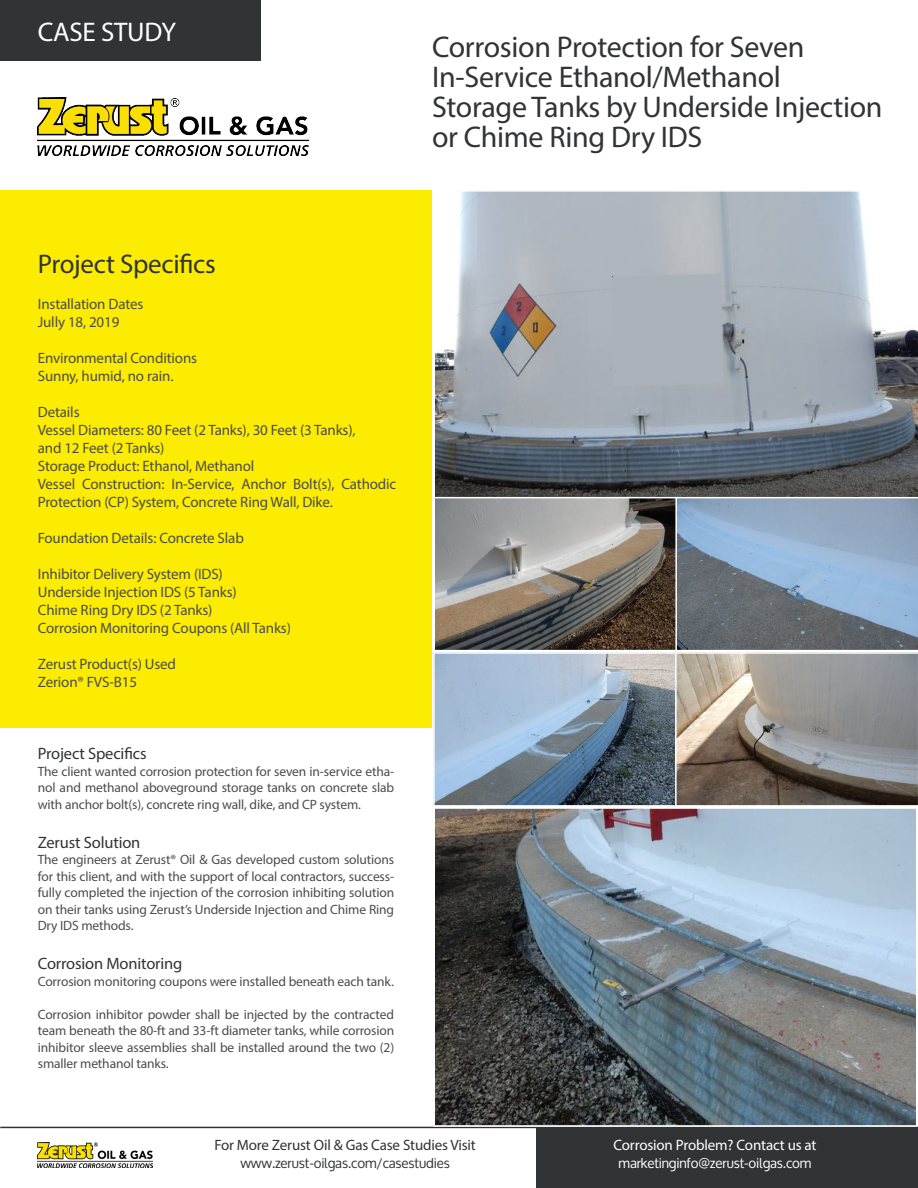
<style>
.page{position:relative;width:918px;height:1188px;background:#fff}
.page>*{position:absolute;margin:0;border:0;box-sizing:border-box;transform-origin:0 0}
.t1{font:30px "Myriad Pro";letter-spacing:-.01em;color:#323335}
.t2{font:27px "Myriad Pro";letter-spacing:-.01em;color:#323335}
.t3{font:27px "Myriad Pro";letter-spacing:-.01em;color:#fff}
.t4{font:16.5px "Myriad Pro";letter-spacing:-.01em;color:#323335}
.t5{font:15px/18px "Myriad Pro";letter-spacing:-.01em;color:#4b4c4d}
.t6{font:15px "Myriad Pro";letter-spacing:-.01em;color:#323335}
.t7{font:15px "Myriad Pro";letter-spacing:-.01em;color:#fff}
.t8{font:13.5px/16.5px "Myriad Pro";letter-spacing:-.01em;color:#4b4c4d;text-align:justify}
.t9{font:13.5px "Oxygen";letter-spacing:-.01em;color:#323335}
.t10{font:13.5px "Oxygen";letter-spacing:-.01em;color:#fff}
</style>
<div class="page">
<div style="left:0;top:190px;width:432px;height:538px;background:#fcec01"></div>
<div style="left:537px;top:1128px;width:381px;height:60px;background:#323335"></div>
<div style="left:0;top:0;width:260px;height:60px;background:#323335"></div>
<hr style="left:0;top:1127px;width:918px;height:1px;background:#323335">
<img style="left:437px;top:810px;width:477px;height:314px">
<div style="left:434px;top:807px;width:483px;height:320px;border:2px solid #fff"></div>
<img style="left:437px;top:500px;width:238px;height:148px">
<svg style="left:435px;top:191px;width:483px;height:306px"></svg>
<div style="left:434px;top:497px;width:244px;height:154px;border:2px solid #fff"></div>
<img style="left:436px;top:655px;width:239px;height:149px">
<div style="left:433px;top:652px;width:245px;height:155px;border:2px solid #fff"></div>
<svg style="left:675px;top:497px;width:243px;height:310px"></svg>
<img style="left:38px;top:97px;width:270px;height:59px">
<img style="left:38px;top:1142px;width:115px;height:25px">
<p class="t3" style="left:38px;top:15px;width:140px">CASE STUDY</p>
<p class="t1" style="left:432px;top:28px;width:374px">Corrosion Protection for Seven</p>
<p class="t1" style="left:432px;top:58px;width:350px">In-Service Ethanol/Methanol</p>
<p class="t1" style="left:432px;top:88px;width:452px">Storage Tanks by Underside Injection</p>
<p class="t1" style="left:432px;top:118px;width:272px">or Chime Ring Dry IDS</p>
<p class="t2" style="left:38px;top:247px;width:179px">Project Specifics</p>
<p class="t5" style="left:38px;top:295px;width:107px">Installation Dates</p>
<p class="t5" style="left:38px;top:313px;width:83px">Jully 18, 2019</p>
<p class="t5" style="left:38px;top:349px;width:161px">Environmental Conditions</p>
<p class="t5" style="left:38px;top:367px;width:137px">Sunny, humid, no rain.</p>
<p class="t5" style="left:38px;top:403px;width:43px">Details</p>
<p class="t5" style="left:38px;top:421px;width:319px">Vessel Diameters: 80 Feet (2 Tanks), 30 Feet (3 Tanks),</p>
<p class="t5" style="left:38px;top:439px;width:128px">and 12 Feet (2 Tanks)</p>
<p class="t5" style="left:38px;top:457px;width:218px">Storage Product: Ethanol, Methanol</p>
<p class="t5" style="left:38px;top:475px;width:360px">Vessel Construction: In-Service, Anchor Bolt(s), Cathodic<br>Protection (CP) System, Concrete Ring Wall, Dike.</p>
<p class="t5" style="left:38px;top:529px;width:208px">Foundation Details: Concrete Slab</p>
<p class="t5" style="left:38px;top:565px;width:187px">Inhibitor Delivery System (IDS)</p>
<p class="t5" style="left:38px;top:583px;width:201px">Underside Injection IDS (5 Tanks)</p>
<p class="t5" style="left:38px;top:601px;width:176px">Chime Ring Dry IDS (2 Tanks)</p>
<p class="t5" style="left:38px;top:619px;width:255px">Corrosion Monitoring Coupons (All Tanks)</p>
<p class="t5" style="left:38px;top:655px;width:140px">Zerust Product(s) Used</p>
<p class="t5" style="left:38px;top:673px;width:101px">Zerion® FVS-B15</p>
<p class="t4" style="left:38px;top:743px;width:110px">Project Specifics</p>
<p class="t8" style="left:38px;top:763px;width:358px">The client wanted corrosion protection for seven in-service etha&shy;nol and methanol aboveground storage tanks on concrete slab with anchor bolt(s), concrete ring wall, dike, and CP system.</p>
<p class="t4" style="left:38px;top:832px;width:104px">Zerust Solution</p>
<p class="t8" style="left:38px;top:851px;width:358px">The engineers at Zerust® Oil &amp; Gas developed custom solutions for this client, and with the support of local contractors, success&shy;fully completed the injection of the corrosion inhibiting solution on their tanks using Zerust’s Underside Injection and Chime Ring Dry IDS methods.</p>
<p class="t4" style="left:38px;top:953px;width:146px">Corrosion Monitoring</p>
<p class="t8" style="left:38px;top:973px;width:358px">Corrosion monitoring coupons were installed beneath each tank.</p>
<p class="t8" style="left:38px;top:1006px;width:358px">Corrosion inhibitor powder shall be injected by the contracted team beneath the 80-ft and 33-ft diameter tanks, while corrosion inhibitor sleeve assemblies shall be installed around the two (2) smaller methanol tanks.</p>
<p class="t6" style="left:214px;top:1136px;width:263px">For More Zerust Oil &amp; Gas Case Studies Visit</p>
<p class="t9" style="left:240px;top:1155px;width:211px">www.zerust-oilgas.com/casestudies</p>
<p class="t7" style="left:613px;top:1136px;width:205px">Corrosion Problem? Contact us at</p>
<p class="t10" style="left:619px;top:1155px;width:195px">marketinginfo@zerust-oilgas.com</p>
</div>
